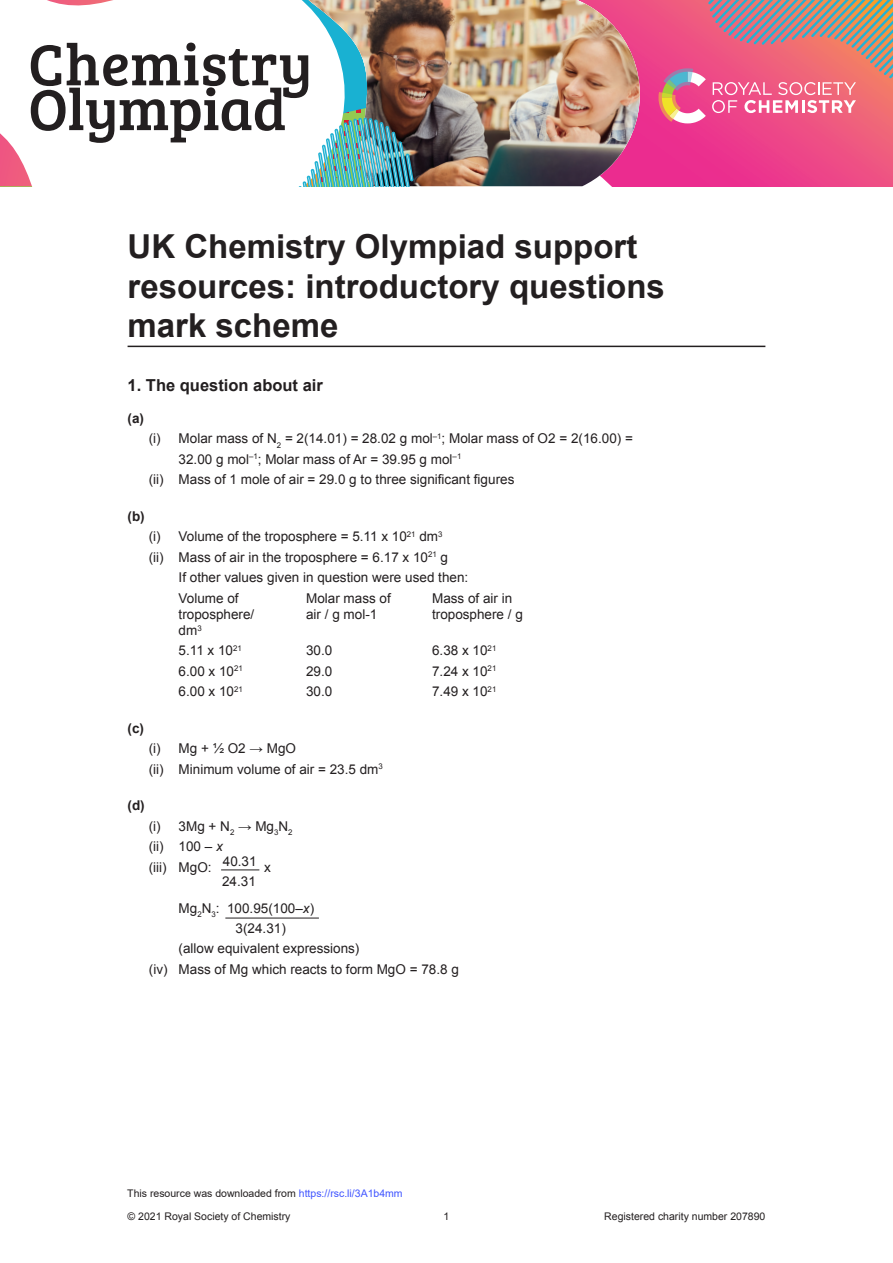
<style>
.page{position:relative;width:893px;height:1263px;background:#fff}
.page>*{position:absolute;margin:0;border:0;box-sizing:border-box;transform-origin:0 0}
.t1{font:59.55px/44.8px "Bree Serif";color:#231f20}
.t2{font:700 33px/39.6px "Arial";color:#231f20}
.t3{font:700 16.5px "Arial";color:#231f20}
.t4{font:13.5px/20.4px "Arial";color:#231f20}
.t5{font:700 13.5px "Arial";color:#231f20}
.t6{font:10.5px "Arial";color:#231f20}
.t7{font:10.5px "Arial";color:#221e1f}
.s1{font-style:italic}
.s2{color:#4055ff}
</style>
<div class="page">
<svg style="left:654px;top:0;width:239px;height:186px;background:#ec4089"></svg>
<img style="left:640px;top:0;width:14px;height:186px">
<svg style="left:0;top:0;width:113px;height:187px"></svg>
<svg style="left:658px;top:0;width:235px;height:123px;background:#d77688"></svg>
<img style="left:301px;top:0;width:339px;height:186px">
<hr style="left:128px;top:346px;width:637px;height:1px;background:#231f20">
<hr style="left:221px;top:869px;width:38px;height:1px;background:#231f20">
<hr style="left:225px;top:918px;width:94px;height:1px;background:#231f20">
<h1 class="t1" style="left:28px;top:39px;width:286px">Chemistry<br>Olympiad</h1>
<h2 class="t2" style="left:128px;top:228px;width:539px">UK Chemistry Olympiad support resources: introductory questions mark scheme</h2>
<p class="t3" style="left:128px;top:374px;width:197px">1. The question about air</p>
<p class="t5" style="left:128px;top:409px;width:18px">(a)</p>
<p class="t4" style="left:149px;top:429px;width:486px">(i) Molar mass of N<sub>2</sub> = 2(14.01) = 28.02 g mol<sup>–1</sup>; Molar mass of O2 = 2(16.00) =</p>
<p class="t4" style="left:179px;top:449px;width:284px">32.00 g mol<sup>–1</sup>; Molar mass of Ar = 39.95 g mol<sup>–1</sup></p>
<p class="t4" style="left:149px;top:469px;width:367px">(ii) Mass of 1 mole of air = 29.0 g to three significant figures</p>
<p class="t5" style="left:128px;top:507px;width:19px">(b)</p>
<p class="t4" style="left:149px;top:526px;width:295px">(i) Volume of the troposphere = 5.11 x 10<sup>21</sup> dm<sup>3</sup></p>
<p class="t4" style="left:149px;top:547px;width:301px">(ii) Mass of air in the troposphere = 6.17 x 10<sup>21</sup> g</p>
<p class="t4" style="left:179px;top:567px;width:291px">If other values given in question were used then:</p>
<p class="t4" style="left:179px;top:588px;width:62px">Volume of</p>
<p class="t4" style="left:306px;top:588px;width:86px">Molar mass of</p>
<p class="t4" style="left:432px;top:588px;width:82px">Mass of air in</p>
<p class="t4" style="left:179px;top:604px;width:77px">troposphere/</p>
<p class="t4" style="left:306px;top:604px;width:73px">air / g mol-1</p>
<p class="t4" style="left:432px;top:604px;width:92px">troposphere / g</p>
<p class="t4" style="left:179px;top:620px;width:65px">dm<sup>3<br></sup>5.11 x 10<sup>21</sup></p>
<p class="t4" style="left:306px;top:641px;width:28px">30.0</p>
<p class="t4" style="left:432px;top:641px;width:66px">6.38 x 10<sup>21</sup></p>
<p class="t5" style="left:128px;top:719px;width:18px">(c)</p>
<p class="t4" style="left:179px;top:661px;width:66px">6.00 x 10<sup>21</sup></p>
<p class="t4" style="left:306px;top:661px;width:28px">29.0</p>
<p class="t4" style="left:432px;top:661px;width:66px">7.24 x 10<sup>21</sup></p>
<p class="t4" style="left:179px;top:681px;width:66px">6.00 x 10<sup>21</sup></p>
<p class="t4" style="left:306px;top:681px;width:28px">30.0</p>
<p class="t4" style="left:432px;top:681px;width:66px">7.49 x 10<sup>21</sup></p>
<p class="t4" style="left:149px;top:738px;width:236px">(i) Mg + ½ O2 → MgO<br>(ii) Minimum volume of air = 23.5 dm<sup>3</sup></p>
<p class="t5" style="left:128px;top:797px;width:19px">(d)</p>
<p class="t4" style="left:149px;top:816px;width:145px">(i) 3Mg + N<sub>2</sub> → Mg<sub>3</sub>N<sub>2 </sub>(ii) 100 – <span class="s1">x<br></span>(iii) MgO: 40.31 x</p>
<p class="t4" style="left:179px;top:868px;width:137px;line-height:26.4px;text-indent:43px">24.31<br>Mg<sub>2</sub>N<sub>3</sub>: 100.95(100–<span class="s1">x</span>)</p>
<p class="t4" style="left:236px;top:918px;width:52px">3(24.31)</p>
<p class="t4" style="left:179px;top:939px;width:182px">(allow equivalent expressions)</p>
<p class="t4" style="left:149px;top:959px;width:312px">(iv) Mass of Mg which reacts to form MgO = 78.8 g</p>
<p class="t7" style="left:127px;top:1186px;width:277px">This resource was downloaded from <span class="s2">https://rsc.li/3A1b4mm</span></p>
<p class="t6" style="left:128px;top:1209px;width:164px">© 2021 Royal Society of Chemistry</p>
<p class="t6" style="left:444px;top:1209px;width:7px">1</p>
<p class="t6" style="left:604px;top:1209px;width:163px">Registered charity number 207890</p>
</div>
